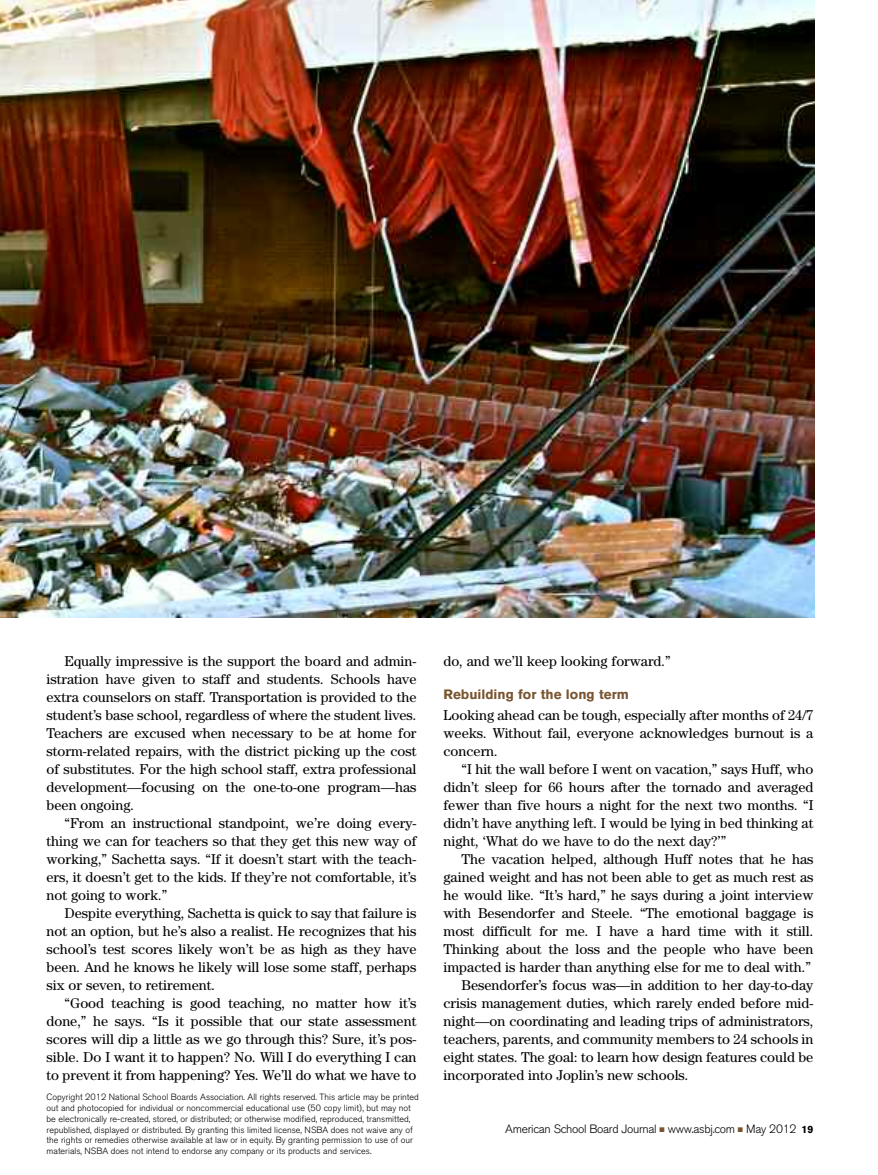
<style>
.page{position:relative;width:878px;height:1175px;background:#fff}
.page>*{position:absolute;margin:0;border:0;box-sizing:border-box;transform-origin:0 0}
.t1{font:14.25px/18px "Century";color:#000;text-align:justify}
.t2{font:700 13.5px "Akzidenz Grotesk BQ";color:#78542f}
.t3{font:300 12px "Akzidenz Grotesk BQ";letter-spacing:-.025em;color:#000}
.t4{font:300 9px/10.8px "Akzidenz Grotesk BQ";color:#000}
.s1{color:#78542f}
.s2{font-weight:700;font-size:10.5px}
</style>
<div class="page">
<img style="left:0;top:0;width:814px;height:617px">
<p class="t1" style="left:46px;top:653px;width:371px;text-indent:18px">Equally impressive is the support the board and admin&shy;istration have given to staff and students. Schools have extra counselors on staff. Transportation is provided to the student’s base school, regardless of where the student lives.<br>Teachers are excused when necessary to be at home for storm-related repairs, with the district picking up the cost of substitutes. For the high school staff, extra professional development—focusing on the one-to-one program—has been ongoing.</p>
<p class="t1" style="left:46px;top:815px;width:371px;text-indent:18px">“From an instructional standpoint, we’re doing every&shy;thing we can for teachers so that they get this new way of working,” Sachetta says. “If it doesn’t start with the teach&shy;ers, it doesn’t get to the kids. If they’re not comfortable, it’s not going to work.”</p>
<p class="t1" style="left:46px;top:905px;width:371px;text-indent:18px">Despite everything, Sachetta is quick to say that failure is not an option, but he’s also a realist. He recognizes that his school’s test scores likely won’t be as high as they have been. And he knows he likely will lose some staff, perhaps six or seven, to retirement.</p>
<p class="t1" style="left:46px;top:995px;width:371px;text-indent:18px">“Good teaching is good teaching, no matter how it’s done,” he says. “Is it possible that our state assessment scores will dip a little as we go through this? Sure, it’s pos&shy;sible. Do I want it to happen? No. Will I do everything I can to prevent it from happening? Yes. We’ll do what we have to</p>
<p class="t4" style="left:46px;top:1092px;width:374px">Copyright 2012 National School Boards Association. All rights reserved. This article may be printed out and photocopied for individual or noncommercial educational use (50 copy limit), but may not be electronically re-created, stored, or distributed; or otherwise modified, reproduced, transmitted, republished, displayed or distributed. By granting this limited license, NSBA does not waive any of the rights or remedies otherwise available at law or in equity. By granting permission to use of our materials, NSBA does not intend to endorse any company or its products and services.</p>
<p class="t1" style="left:443px;top:653px;width:229px">do, and we’ll keep looking forward.”</p>
<p class="t2" style="left:443px;top:689px;width:187px">Rebuilding for the long term</p>
<p class="t1" style="left:443px;top:707px;width:371px">Looking ahead can be tough, especially after months of 24/7 weeks. Without fail, everyone acknowledges burnout is a concern.</p>
<p class="t1" style="left:443px;top:761px;width:371px;text-indent:18px">“I hit the wall before I went on vacation,” says Huff, who didn’t sleep for 66 hours after the tornado and averaged fewer than five hours a night for the next two months. “I didn’t have anything left. I would be lying in bed thinking at night, ‘What do we have to do the next day?’”</p>
<p class="t1" style="left:461px;top:851px;width:353px">The vacation helped, although Huff notes that he has</p>
<p class="t1" style="left:443px;top:869px;width:371px">gained weight and has not been able to get as much rest as</p>
<p class="t1" style="left:443px;top:887px;width:371px">he would like. “It’s hard,” he says during a joint interview</p>
<p class="t1" style="left:443px;top:905px;width:371px">with Besendorfer and Steele. “The emotional baggage is</p>
<p class="t1" style="left:443px;top:923px;width:371px">most difficult for me. I have a hard time with it still.</p>
<p class="t1" style="left:443px;top:941px;width:371px">Thinking about the loss and the people who have been</p>
<p class="t1" style="left:443px;top:959px;width:369px">impacted is harder than anything else for me to deal with.”</p>
<p class="t1" style="left:461px;top:977px;width:353px">Besendorfer’s focus was—in addition to her day-to-day</p>
<p class="t1" style="left:443px;top:995px;width:371px">crisis management duties, which rarely ended before mid-</p>
<p class="t1" style="left:443px;top:1013px;width:371px">night—on coordinating and leading trips of administrators,</p>
<p class="t1" style="left:443px;top:1031px;width:371px">teachers, parents, and community members to 24 schools in</p>
<p class="t1" style="left:443px;top:1049px;width:371px">eight states. The goal: to learn how design features could be</p>
<p class="t1" style="left:443px;top:1067px;width:246px">incorporated into Joplin’s new schools.</p>
<p class="t3" style="left:505px;top:1124px;width:309px">American School Board Journal <span class="s1">■</span> www.asbj.com <span class="s1">■</span> May 2012 <span class="s2">19</span></p>
</div>
